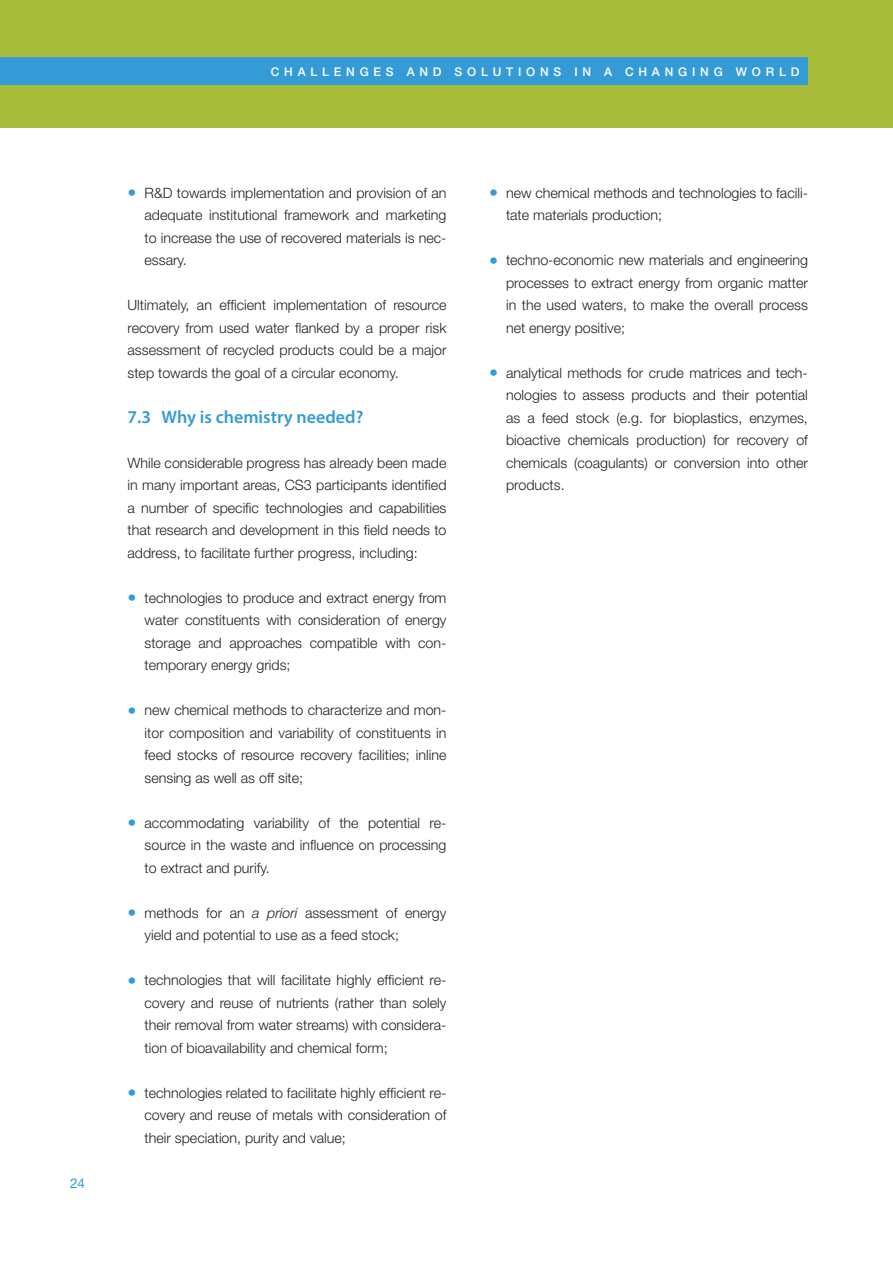
<style>
.page{position:relative;width:893px;height:1263px;background:#fff}
.page>*{position:absolute;margin:0;border:0;box-sizing:border-box;transform-origin:0 0}
.t1{font:600 18px "Myriad Pro";color:#359bd6}
.t2{font:300 14.25px/22.5px "Helvetica Neue";color:#231f20;text-align:justify}
.t3{font:13.5px "Helvetica Neue";color:#359bd6}
.t4{font:500 12px "Helvetica Neue";letter-spacing:.4em;color:#fff}
.s1{font-size:18px;color:#359bd6}
.s2{font-style:italic}
</style>
<div class="page">
<div style="left:0;top:0;width:893px;height:128px;background:#a7bd39"></div>
<div style="left:0;top:57px;width:808px;height:27px;background:#359bd6"></div>
<p class="t4" style="left:271px;top:64px;width:530px">CHALLENGES AND SOLUTIONS IN A CHANGING WORLD</p>
<p class="t3" style="left:70px;top:1175px;width:17px">24</p>
<p class="t2" style="left:145px;top:181px;width:303px;text-indent:-17px"><span class="s1">•</span> R&amp;D towards implementation and provision of an adequate institutional framework and marketing to increase the use of recovered materials is nec&shy;essary.</p>
<p class="t2" style="left:128px;top:293px;width:320px">Ultimately, an efficient implementation of resource recovery from used water flanked by a proper risk assessment of recycled products could be a major step towards the goal of a circular economy.</p>
<p class="t1" style="left:128px;top:405px;width:237px">7.3 Why is chemistry needed?</p>
<p class="t2" style="left:128px;top:451px;width:320px">While considerable progress has already been made in many important areas, CS3 participants identified a number of specific technologies and capabilities that research and development in this field needs to address, to facilitate further progress, including:</p>
<p class="t2" style="left:145px;top:586px;width:303px;text-indent:-17px"><span class="s1">•</span> technologies to produce and extract energy from water constituents with consideration of energy storage and approaches compatible with con&shy;temporary energy grids;</p>
<p class="t2" style="left:145px;top:698px;width:303px;text-indent:-17px"><span class="s1">•</span> new chemical methods to characterize and mon&shy;itor composition and variability of constituents in feed stocks of resource recovery facilities; inline sensing as well as off site;</p>
<p class="t2" style="left:145px;top:811px;width:303px;text-indent:-17px"><span class="s1">•</span> accommodating variability of the potential re&shy;source in the waste and influence on processing to extract and purify.</p>
<p class="t2" style="left:145px;top:901px;width:303px;text-indent:-17px"><span class="s1">•</span> methods for an <span class="s2">a priori</span> assessment of energy yield and potential to use as a feed stock;</p>
<p class="t2" style="left:145px;top:968px;width:303px;text-indent:-17px"><span class="s1">•</span> technologies that will facilitate highly efficient re&shy;covery and reuse of nutrients (rather than solely their removal from water streams) with considera&shy;tion of bioavailability and chemical form;</p>
<p class="t2" style="left:145px;top:1081px;width:303px;text-indent:-17px"><span class="s1">•</span> technologies related to facilitate highly efficient re&shy;covery and reuse of metals with consideration of their speciation, purity and value;</p>
<p class="t2" style="left:506px;top:181px;width:303px;text-indent:-17px"><span class="s1">•</span> new chemical methods and technologies to facili&shy;tate materials production;</p>
<p class="t2" style="left:506px;top:248px;width:303px;text-indent:-17px"><span class="s1">•</span> techno-economic new materials and engineering processes to extract energy from organic matter in the used waters, to make the overall process net energy positive;</p>
<p class="t2" style="left:506px;top:361px;width:303px;text-indent:-17px"><span class="s1">•</span> analytical methods for crude matrices and tech&shy;nologies to assess products and their potential as a feed stock (e.g. for bioplastics, enzymes, bioactive chemicals production) for recovery of chemicals (coagulants) or conversion into other products.</p>
</div>
